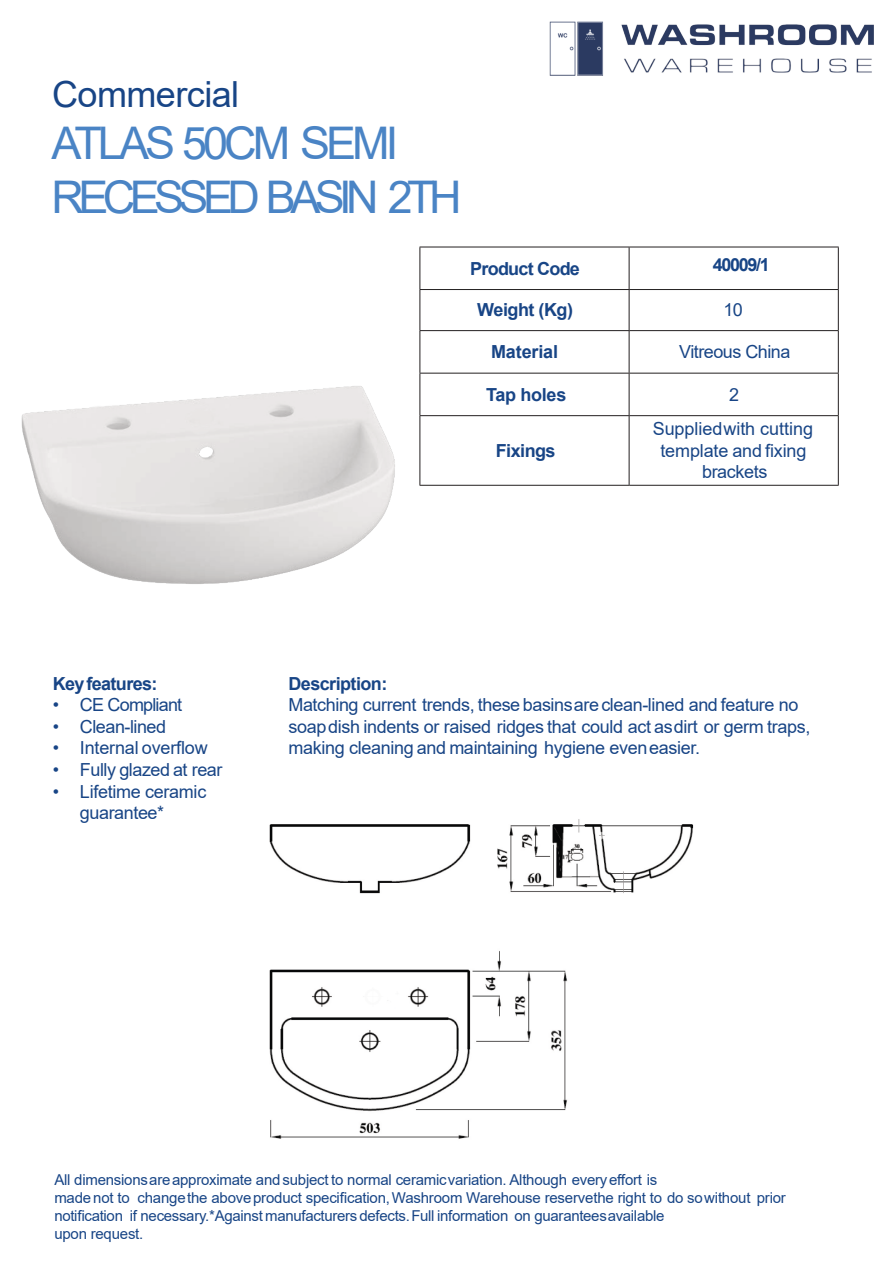
<style>
.page{position:relative;width:893px;height:1263px;background:#fff}
.page>*{position:absolute;margin:0;border:0;box-sizing:border-box;transform-origin:0 0}
.t1{font:45px/54px "Arial";letter-spacing:-.125em;color:#4a84c5}
.t2{font:36px "Arial";letter-spacing:-.015em;color:#184586}
.t3{font:18px/21.6px "Arial";letter-spacing:-.02em;color:#184586}
.t4{font:700 18px "Arial";letter-spacing:-.03em;color:#184586}
.t5{font:18px "Arial";letter-spacing:-.045em;color:#184586}
.t6{font:700 18px "Arial";letter-spacing:-.005em;color:#184586}
.t7{font:15px/18px "Arial";letter-spacing:-.015em;color:#184586}
</style>
<div class="page">
<img style="left:269px;top:819px;width:425px;height:320px">
<img style="left:308px;top:983px;width:133px;height:28px">
<hr style="left:420px;top:290px;width:1px;height:40px;background:#231f20">
<hr style="left:629px;top:290px;width:1px;height:40px;background:#231f20">
<hr style="left:838px;top:290px;width:1px;height:40px;background:#231f20">
<hr style="left:420px;top:330px;width:209px;height:1px;background:#231f20">
<hr style="left:420px;top:331px;width:1px;height:42px;background:#231f20">
<hr style="left:629px;top:330px;width:210px;height:1px;background:#231f20">
<hr style="left:629px;top:331px;width:1px;height:42px;background:#231f20">
<hr style="left:838px;top:331px;width:1px;height:42px;background:#231f20">
<hr style="left:420px;top:373px;width:209px;height:1px;background:#231f20">
<hr style="left:420px;top:373px;width:1px;height:42px;background:#231f20">
<hr style="left:629px;top:373px;width:210px;height:1px;background:#231f20">
<hr style="left:629px;top:373px;width:1px;height:42px;background:#231f20">
<hr style="left:838px;top:373px;width:1px;height:42px;background:#231f20">
<hr style="left:420px;top:415px;width:209px;height:1px;background:#231f20">
<hr style="left:420px;top:416px;width:1px;height:69px;background:#231f20">
<hr style="left:420px;top:485px;width:209px;height:1px;background:#231f20">
<hr style="left:420px;top:247px;width:209px;height:1px;background:#231f20">
<hr style="left:420px;top:247px;width:1px;height:42px;background:#231f20">
<hr style="left:629px;top:247px;width:210px;height:1px;background:#231f20">
<hr style="left:629px;top:247px;width:1px;height:42px;background:#231f20">
<hr style="left:838px;top:247px;width:1px;height:42px;background:#231f20">
<hr style="left:420px;top:289px;width:209px;height:1px;background:#231f20">
<hr style="left:629px;top:289px;width:210px;height:1px;background:#231f20">
<hr style="left:629px;top:415px;width:210px;height:1px;background:#231f20">
<hr style="left:629px;top:416px;width:1px;height:69px;background:#231f20">
<hr style="left:838px;top:416px;width:1px;height:69px;background:#231f20">
<hr style="left:629px;top:485px;width:210px;height:1px;background:#231f20">
<img style="left:549px;top:21px;width:324px;height:55px">
<img style="left:22px;top:386px;width:373px;height:198px">
<h2 class="t2" style="left:52px;top:81px;width:189px">Commercial</h2>
<h1 class="t1" style="left:52px;top:120px;width:411px">ATLAS 50CM SEMI<br>RECESSED BASIN 2TH</h1>
<p class="t4" style="left:470px;top:261px;width:111px">Product Code</p>
<p class="t4" style="left:713px;top:258px;width:59px">40009/1</p>
<p class="t4" style="left:477px;top:303px;width:97px">Weight (Kg)</p>
<p class="t3" style="left:724px;top:301px;width:21px">10</p>
<p class="t6" style="left:491px;top:345px;width:69px">Material</p>
<p class="t3" style="left:679px;top:343px;width:113px">Vitreous China</p>
<p class="t4" style="left:486px;top:388px;width:82px">Tap holes</p>
<p class="t3" style="left:729px;top:385px;width:12px">2</p>
<p class="t4" style="left:496px;top:444px;width:61px">Fixings</p>
<p class="t3" style="left:653px;top:420px;width:162px;text-align:center">Supplied with cutting template and fixing brackets</p>
<p class="t4" style="left:53px;top:676px;width:106px">Key features:</p>
<p class="t5" style="left:53px;top:698px;width:131px">• CE Compliant</p>
<p class="t3" style="left:53px;top:717px;width:115px">• Clean-lined</p>
<p class="t3" style="left:53px;top:739px;width:156px">• Internal overflow</p>
<p class="t3" style="left:53px;top:761px;width:171px">• Fully glazed at rear</p>
<p class="t3" style="left:80px;top:782px;width:128px;text-indent:-27px">• Lifetime ceramic guarantee*</p>
<p class="t4" style="left:288px;top:676px;width:100px">Description:</p>
<p class="t3" style="left:288px;top:696px;width:524px">Matching current trends, these basins are clean-lined and feature no soap dish indents or raised ridges that could act as dirt or germ traps, making cleaning and maintaining hygiene even easier.</p>
<p class="t7" style="left:54px;top:1172px;width:733px">All dimensions are approximate and subject to normal ceramic variation. Although every effort is<br>made not to change the above product specification, Washroom Warehouse reserve the right to do so without prior notification if necessary. *Against manufacturers defects. Full information on guarantees available<br>upon request.</p>
</div>
